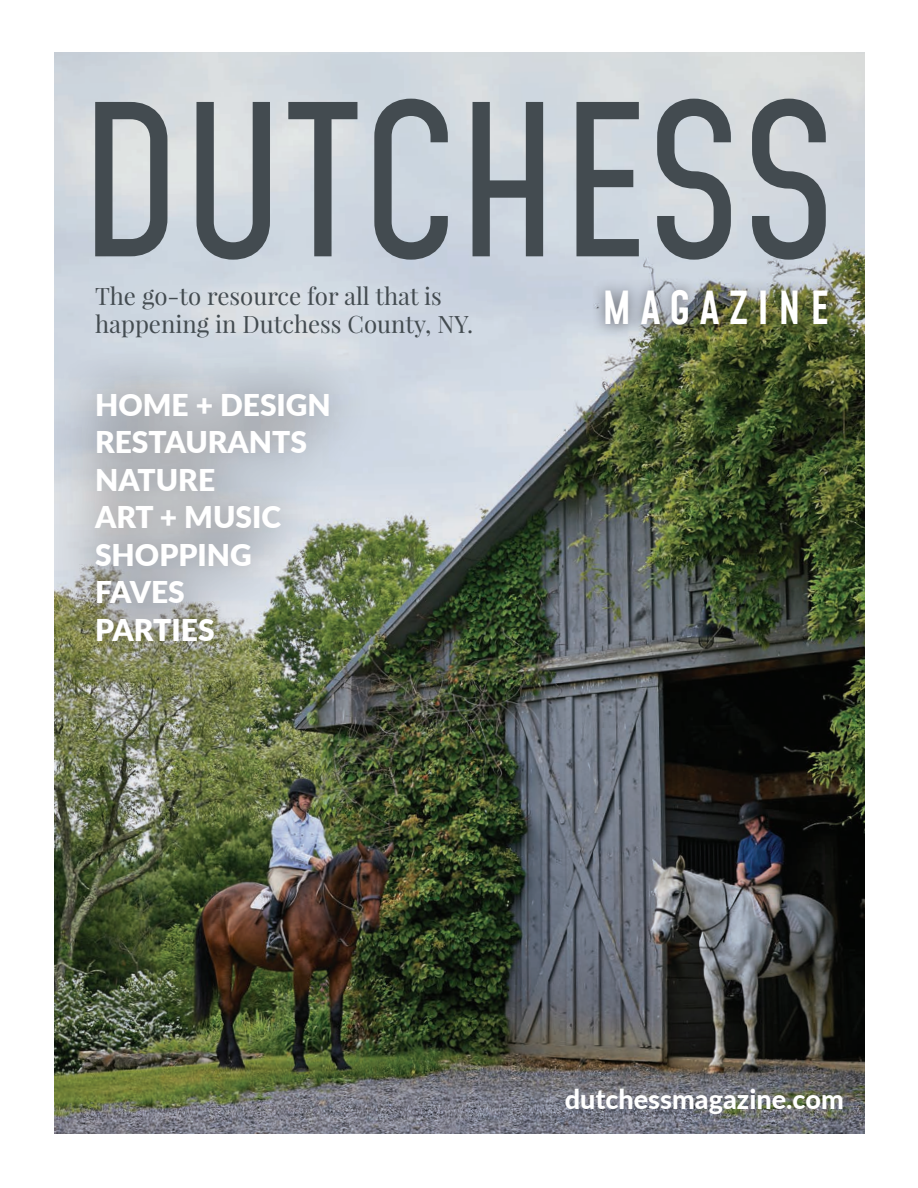
<style>
.page{position:relative;width:918px;height:1188px;background:#fff}
.page>*{position:absolute;margin:0;border:0;box-sizing:border-box;transform-origin:0 0}
.t1{font:205.8px "Mohave";letter-spacing:-.01em;color:#434b50}
.t2{font:500 44.55px "Mohave";letter-spacing:.2em;color:#fff}
.t3{font:900 30px/37.5px "Lato";color:#fff}
.t4{font:800 27px "Lato";color:#fff}
.t5{font:24px/28.2px "Playfair Display";color:#434b50}
</style>
<div class="page">
<img style="left:54px;top:52px;width:811px;height:1082px">
<div style="left:591px;top:276px;width:251px;height:63px;background:#231f20;opacity:.46"></div>
<div style="left:53px;top:348px;width:320px;height:337px;background:#231f20;opacity:.75"></div>
<p class="t1" style="left:78px;top:53px;width:761px">DUTCHESS</p>
<p class="t2" style="left:602px;top:281px;width:229px">MAGAZINE</p>
<p class="t5" style="left:95px;top:282px;width:380px">The go-to resource for all that is happening in Dutchess County, NY.</p>
<p class="t3" style="left:95px;top:385px;width:237px">HOME + DESIGN</p>
<p class="t3" style="left:95px;top:422px;width:214px">RESTAURANTS<br>NATURE</p>
<p class="t3" style="left:95px;top:497px;width:188px">ART + MUSIC</p>
<p class="t3" style="left:95px;top:535px;width:158px">SHOPPING</p>
<p class="t3" style="left:95px;top:572px;width:91px">FAVES</p>
<p class="t3" style="left:95px;top:610px;width:121px">PARTIES</p>
<p class="t4" style="left:565px;top:1079px;width:281px">dutchessmagazine.com</p>
</div>
